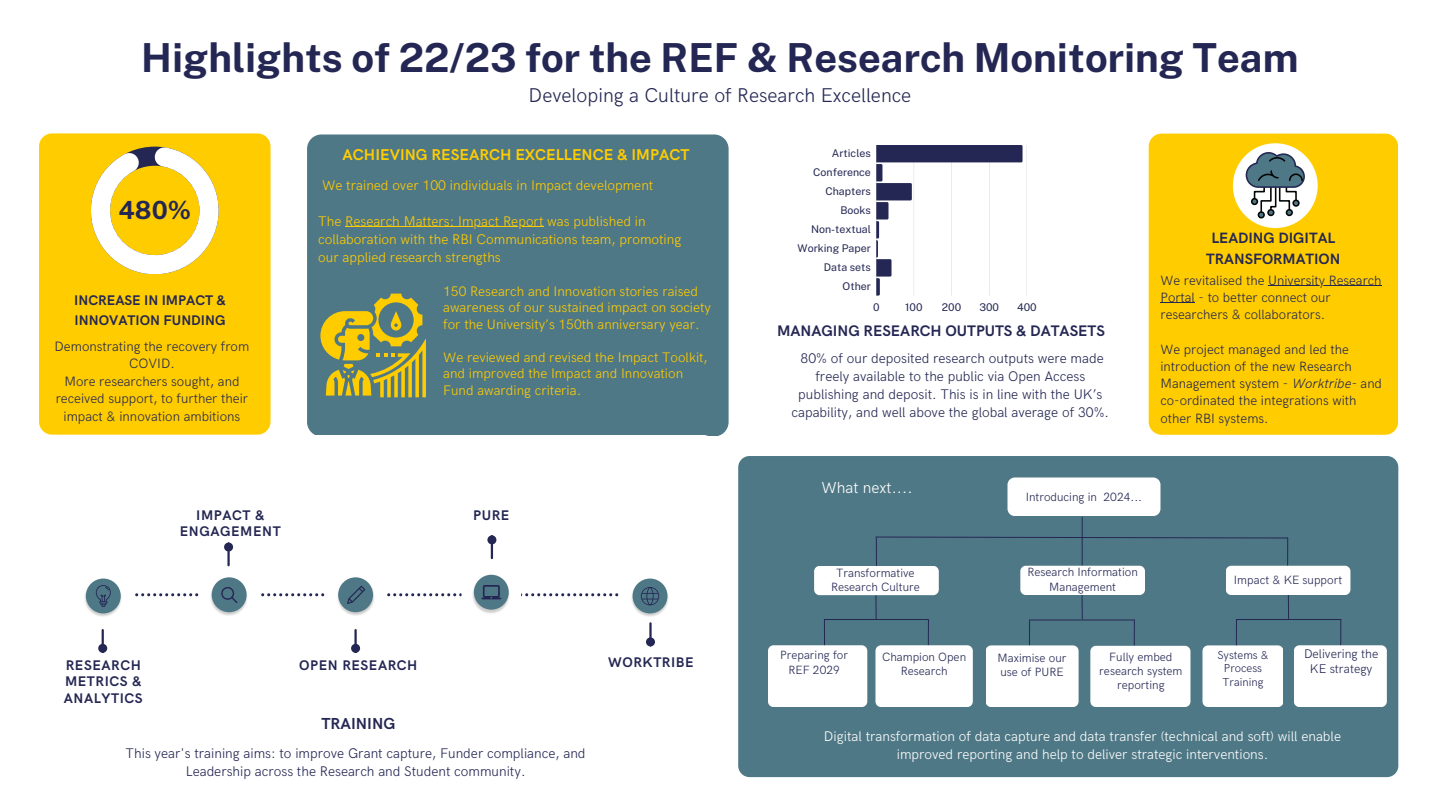
<style>
.page{position:relative;width:1440px;height:810px;background:#fff}
.page>*{position:absolute;margin:0;border:0;box-sizing:border-box;transform-origin:0 0}
.t1{font:700 40px "Public Sans";color:#242753}
.t2{font:700 25px "Public Sans";color:#242753}
.t3{font:300 20px "HK Grotesk";color:#242753}
.t4{font:300 16.5px "HK Grotesk";color:#242753}
.t5{font:300 16px "HK Grotesk";color:#fff}
.t6{font:700 16px "HK Grotesk";color:#242753}
.t7{font:700 15.7px "HK Grotesk";color:#ffcc01}
.t8{font:700 15.3px "HK Grotesk";color:#242753}
.t9{font:700 15px/21px "HK Grotesk";color:#242753;text-align:center}
.t10{font:300 14px/18px "HK Grotesk";color:#242753;text-align:center}
.t11{font:300 14px/18px "HK Grotesk";color:#ffcc01}
.t12{font:300 14px/18px "HK Grotesk";color:#fff;text-align:center}
.t13{font:700 14px/16.5px "HK Grotesk";letter-spacing:.04em;color:#242753}
.t14{font:700 14px/19.5px "HK Grotesk";color:#242753}
.t15{font:300 13.8px/16.5px "HK Grotesk";color:#fc0}
.t16{font:300 13.8px "HK Grotesk";color:#242753}
.t17{font:300 13.6px/17.5px "HK Grotesk";color:#242753;text-align:center}
.t18{font:300 13.5px/17.2px "HK Grotesk";color:#242753}
.t19{font:300 12.6px/15px "HK Grotesk";color:#242753;text-align:center}
.t20{font:300 12px/14.2px "HK Grotesk";color:#242753;text-align:center}
.t21{font:300 11.6px/13.5px "HK Grotesk";color:#242753;text-align:center}
.t22{font:10.6px "Public Sans";color:#242753}
.s1{font-style:italic}
</style>
<div class="page">
<div style="left:39px;top:133px;width:232px;height:302px;background:#fc0;border-radius:13px"></div>
<svg style="left:91px;top:147px;width:128px;height:127px"></svg>
<div style="left:307px;top:134px;width:421px;height:302px;background:#4f7886;border-radius:14px"></div>
<hr style="left:345px;top:226px;width:199px;height:1px;background:#ffcc01">
<svg style="left:876px;top:145px;width:151px;height:151px"></svg>
<div style="left:1149px;top:134px;width:249px;height:301px;background:#fc0;border-radius:13px"></div>
<div style="left:1233px;top:143px;width:85px;height:85px;background:#fff;border-radius:50%"></div>
<div style="left:1258px;top:211px;width:7px;height:8px;border:2px solid #040505;border-radius:50%"></div>
<svg style="left:1246px;top:152px;width:59px;height:66px"></svg>
<hr style="left:1268px;top:285px;width:114px;height:1px;background:#242753">
<hr style="left:1160px;top:303px;width:35px;height:1px;background:#242753">
<div style="left:738px;top:456px;width:660px;height:321px;background:#4f7886;border-radius:11px"></div>
<hr style="left:1082px;top:517px;width:1px;height:49px;background:#242753">
<svg style="left:875px;top:536px;width:414px;height:30px"></svg>
<svg style="left:1082px;top:595px;width:1px;height:24px"></svg>
<svg style="left:928px;top:620px;width:1px;height:25px"></svg>
<svg style="left:876px;top:595px;width:1px;height:24px"></svg>
<div style="left:1008px;top:477px;width:152px;height:39px;background:#fff;border-radius:7px"></div>
<div style="left:814px;top:566px;width:125px;height:29px;background:#fff;border-radius:6px"></div>
<div style="left:875px;top:645px;width:98px;height:62px;background:#fff;border-radius:6px"></div>
<svg style="left:1029px;top:620px;width:1px;height:25px"></svg>
<div style="left:986px;top:645px;width:93px;height:62px;background:#fff;border-radius:6px"></div>
<div style="left:1203px;top:645px;width:80px;height:62px;background:#fff;border-radius:6px"></div>
<svg style="left:1340px;top:620px;width:1px;height:25px"></svg>
<div style="left:1294px;top:645px;width:93px;height:62px;background:#fff;border-radius:6px"></div>
<div style="left:1020px;top:566px;width:125px;height:29px;background:#fff;border-radius:6px"></div>
<div style="left:768px;top:645px;width:99px;height:62px;background:#fff;border-radius:6px"></div>
<svg style="left:1134px;top:619px;width:1px;height:27px"></svg>
<div style="left:1090px;top:646px;width:100px;height:61px;background:#fff;border-radius:6px"></div>
<svg style="left:824px;top:620px;width:1px;height:25px"></svg>
<hr style="left:824px;top:619px;width:105px;height:1px;background:#242753">
<svg style="left:1288px;top:595px;width:1px;height:24px"></svg>
<div style="left:1226px;top:566px;width:124px;height:29px;background:#fff;border-radius:6px"></div>
<svg style="left:1236px;top:620px;width:1px;height:25px"></svg>
<hr style="left:1030px;top:620px;width:104px;height:1px;background:#242753">
<hr style="left:1236px;top:619px;width:105px;height:1px;background:#242753">
<div style="left:14px;top:435px;width:703px;height:322px;background:#fff;border-radius:15px"></div>
<div style="left:99px;top:645px;width:7px;height:7px;background:#242753;border-radius:50%"></div>
<div style="left:98px;top:644px;width:9px;height:9px;border:2px solid #242753;border-radius:50%"></div>
<div style="left:352px;top:645px;width:7px;height:7px;background:#242753;border-radius:50%"></div>
<div style="left:351px;top:644px;width:9px;height:9px;border:2px solid #242753;border-radius:50%"></div>
<div style="left:487px;top:535px;width:9px;height:9px;border:2px solid #242753;border-radius:50%"></div>
<div style="left:646px;top:637px;width:9px;height:9px;border:2px solid #242753;border-radius:50%"></div>
<svg style="left:84px;top:537px;width:584px;height:107px"></svg>
<svg style="left:320px;top:294px;width:106px;height:103px"></svg>
<p class="t1" style="left:141px;top:34px;width:1159px">Highlights of 22/23 for the REF &amp; Research Monitoring Team</p>
<p class="t3" style="left:529px;top:84px;width:384px">Developing a Culture of Research Excellence</p>
<p class="t2" style="left:119px;top:195px;width:74px">480%</p>
<p class="t14" style="left:74px;top:291px;width:153px">INCREASE IN IMPACT &amp;<br>INNOVATION FUNDING</p>
<p class="t4" style="left:94px;top:304px;width:147px">Contracts Processed</p>
<p class="t17" style="left:55px;top:338px;width:196px">Demonstrating the recovery from<br>COVID.</p>
<p class="t17" style="left:56px;top:373px;width:194px">More researchers sought, and received support, to further their impact &amp; innovation ambitions</p>
<p class="t16" style="left:116px;top:382px;width:99px">per FTE in 2022</p>
<p class="t7" style="left:343px;top:146px;width:348px">ACHIEVING RESEARCH EXCELLENCE &amp; IMPACT</p>
<p class="t11" style="left:322px;top:176px;width:333px">We trained over 100 individuals in Impact development</p>
<p class="t11" style="left:318px;top:212px;width:365px">The Research Matters: Impact Report was published in collaboration with the RBI Communications team, promoting our applied research strengths</p>
<p class="t15" style="left:443px;top:284px;width:269px">150 Research and Innovation stories raised awareness of our sustained impact on society for the University’s 150th anniversary year.</p>
<p class="t15" style="left:443px;top:349px;width:266px">We reviewed and revised the Impact Toolkit, and improved the Impact and Innovation<br>Fund awarding criteria.</p>
<p class="t13" style="left:180px;top:507px;width:102px;text-align:center">IMPACT &amp;<br>ENGAGEMENT</p>
<p class="t13" style="left:473px;top:507px;width:38px">PURE</p>
<p class="t13" style="left:64px;top:657px;width:80px">RESEARCH<br>METRICS &amp;<br>ANALYTICS</p>
<p class="t13" style="left:299px;top:657px;width:120px">OPEN RESEARCH</p>
<p class="t6" style="left:321px;top:715px;width:75px">TRAINING</p>
<p class="t10" style="left:126px;top:744px;width:461px">This year's training aims: to improve Grant capture, Funder compliance, and<br>Leadership across the Research and Student community.</p>
<p class="t13" style="left:608px;top:654px;width:87px">WORKTRIBE</p>
<p class="t22" style="left:832px;top:147px;width:41px">Articles</p>
<p class="t22" style="left:813px;top:166px;width:59px">Conference</p>
<p class="t22" style="left:825px;top:185px;width:47px">Chapters</p>
<p class="t22" style="left:840px;top:204px;width:32px">Books</p>
<p class="t22" style="left:811px;top:223px;width:61px">Non-textual</p>
<p class="t22" style="left:798px;top:242px;width:75px">Working Paper</p>
<p class="t22" style="left:824px;top:261px;width:49px">Data sets</p>
<p class="t22" style="left:843px;top:280px;width:30px">Other</p>
<p class="t22" style="left:873px;top:301px;width:8px">0</p>
<p class="t22" style="left:905px;top:301px;width:19px">100</p>
<p class="t22" style="left:942px;top:301px;width:21px">200</p>
<p class="t22" style="left:979px;top:301px;width:21px">300</p>
<p class="t22" style="left:1017px;top:301px;width:21px">400</p>
<p class="t8" style="left:777px;top:323px;width:329px">MANAGING RESEARCH OUTPUTS &amp; DATASETS</p>
<p class="t10" style="left:791px;top:350px;width:319px">80% of our deposited research outputs were made freely available to the public via Open Access publishing and deposit. This is in line with the UK’s capability, and well above the global average of 30%.</p>
<p class="t9" style="left:1206px;top:228px;width:136px">LEADING DIGITAL<br>TRANSFORMATION</p>
<p class="t18" style="left:1160px;top:272px;width:223px">We revitalised the University Research<br>Portal - to better connect our researchers &amp; collaborators.</p>
<p class="t18" style="left:1160px;top:341px;width:223px">We project managed and led the introduction of the new Research<br>Management system - <span class="s1">Worktribe-</span> and co-ordinated the integrations with other RBI systems.</p>
<p class="t5" style="left:822px;top:479px;width:92px">What next....</p>
<p class="t20" style="left:1026px;top:490px;width:118px">Introducing in 2024...</p>
<p class="t20" style="left:831px;top:566px;width:90px">Transformative<br>Research Culture</p>
<p class="t20" style="left:1027px;top:566px;width:112px">Research Information<br>Management</p>
<p class="t20" style="left:1234px;top:573px;width:110px">Impact &amp; KE support</p>
<p class="t20" style="left:780px;top:649px;width:69px">Preparing for</p>
<p class="t20" style="left:789px;top:663px;width:53px">REF 2029</p>
<p class="t20" style="left:882px;top:650px;width:86px">Champion Open</p>
<p class="t20" style="left:901px;top:665px;width:48px">Research</p>
<p class="t20" style="left:998px;top:651px;width:70px">Maximise our</p>
<p class="t20" style="left:1000px;top:666px;width:65px">use of PURE</p>
<p class="t20" style="left:1099px;top:650px;width:85px">Fully embed research system</p>
<p class="t20" style="left:1117px;top:678px;width:49px">reporting</p>
<p class="t21" style="left:1217px;top:648px;width:53px">Systems &amp;<br>Process</p>
<p class="t21" style="left:1223px;top:675px;width:42px">Training</p>
<p class="t19" style="left:1304px;top:647px;width:76px">Delivering the<br>KE strategy</p>
<p class="t12" style="left:824px;top:728px;width:519px">Digital transformation of data capture and data transfer (technical and soft) will enable improved reporting and help to deliver strategic interventions.</p>
</div>
